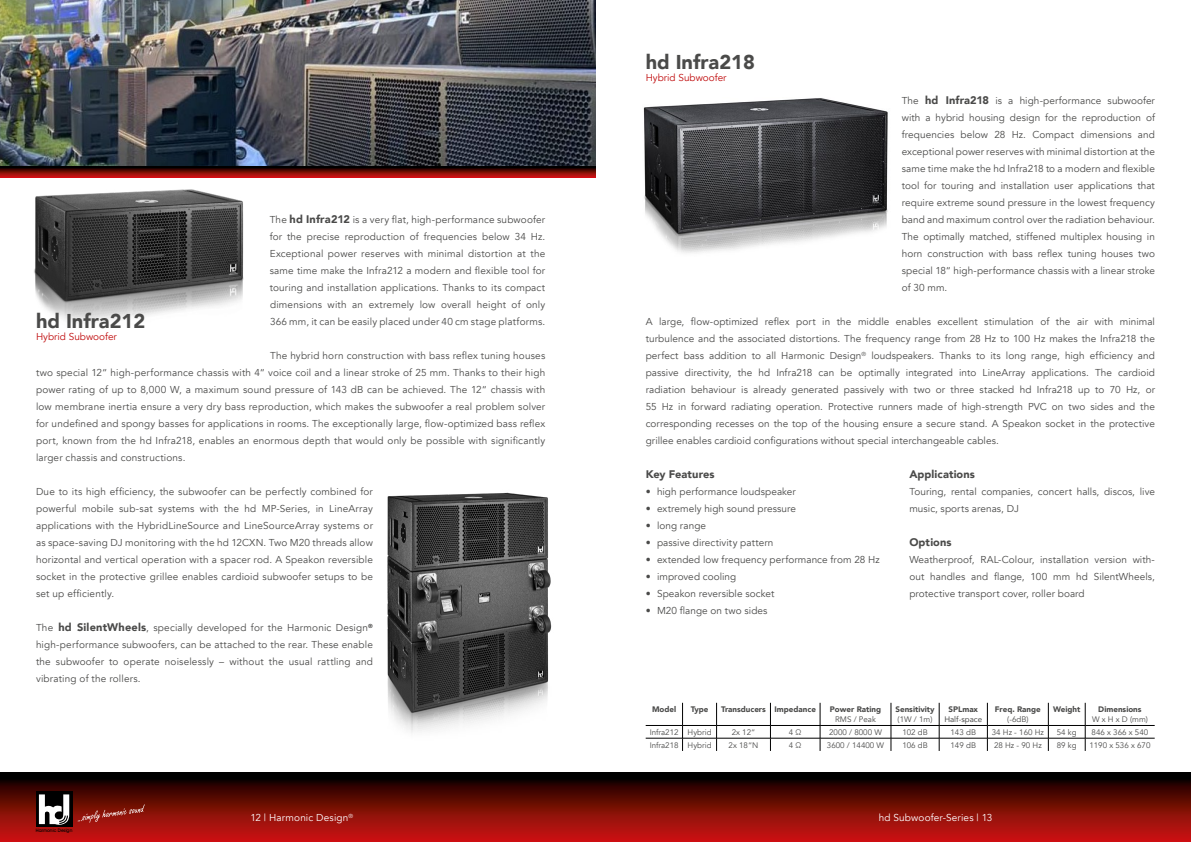
<style>
.page{position:relative;width:1191px;height:842px;background:#fff}
.page>*{position:absolute;margin:0;border:0;box-sizing:border-box;transform-origin:0 0}
.t1{font:900 20px "Avenir";color:#4a4a49}
.t2{font:900 11px "Avenir";letter-spacing:.01em;color:#4a4a49}
.t3{font:10px/17px "Avenir";letter-spacing:.01em;color:#4a4a49;text-align:justify}
.t4{font:10px "Avenir";letter-spacing:.015em;color:#fff}
.t5{font:10px "Avenir";color:#c00d0e}
.t6{font:8px "Avenir";color:#4a4a49}
.t7{font:900 8px "Avenir";color:#4a4a49}
.t8{font:8px "Avenir";color:#4a4a49}
.t9{font:500 4.7px "Avant Garde IT Cby BT";color:#000}
.s1{font-weight:900;font-size:11px}
</style>
<div class="page">
<svg style="left:0;top:772px;width:1191px;height:70px;background:#6c0b06"></svg>
<div style="left:36px;top:791px;width:36px;height:36px;background:linear-gradient(to bottom,#080808,#080808)"></div>
<svg style="left:39px;top:794px;width:30px;height:31px"></svg>
<svg style="left:78px;top:804px;width:67px;height:19px"></svg>
<img style="left:0;top:0;width:595px;height:167px">
<svg style="left:0;top:167px;width:595px;height:11px;background:#760b07"></svg>
<img style="left:34px;top:189px;width:209px;height:133px">
<img style="left:387px;top:492px;width:165px;height:241px">
<img style="left:643px;top:98px;width:245px;height:155px">
<svg style="left:682px;top:703px;width:1px;height:48px"></svg>
<svg style="left:716px;top:703px;width:1px;height:48px"></svg>
<svg style="left:770px;top:703px;width:1px;height:48px"></svg>
<svg style="left:820px;top:703px;width:1px;height:48px"></svg>
<svg style="left:890px;top:703px;width:1px;height:48px"></svg>
<svg style="left:939px;top:703px;width:1px;height:48px"></svg>
<svg style="left:987px;top:703px;width:1px;height:48px"></svg>
<svg style="left:1048px;top:703px;width:1px;height:48px"></svg>
<svg style="left:1085px;top:703px;width:1px;height:48px"></svg>
<hr style="left:645px;top:738px;width:37px;height:1px;background:#000">
<hr style="left:682px;top:738px;width:34px;height:1px;background:#000">
<hr style="left:716px;top:738px;width:54px;height:1px;background:#000">
<hr style="left:770px;top:738px;width:50px;height:1px;background:#000">
<hr style="left:820px;top:738px;width:71px;height:1px;background:#000">
<hr style="left:891px;top:738px;width:48px;height:1px;background:#000">
<hr style="left:939px;top:738px;width:48px;height:1px;background:#000">
<hr style="left:987px;top:738px;width:61px;height:1px;background:#000">
<hr style="left:1048px;top:738px;width:37px;height:1px;background:#000">
<hr style="left:1085px;top:738px;width:69px;height:1px;background:#000">
<hr style="left:645px;top:725px;width:37px;height:1px;background:#000">
<hr style="left:682px;top:725px;width:34px;height:1px;background:#000">
<hr style="left:716px;top:725px;width:54px;height:1px;background:#000">
<hr style="left:770px;top:725px;width:50px;height:1px;background:#000">
<hr style="left:820px;top:725px;width:71px;height:1px;background:#000">
<hr style="left:891px;top:725px;width:48px;height:1px;background:#000">
<hr style="left:939px;top:725px;width:48px;height:1px;background:#000">
<hr style="left:987px;top:725px;width:61px;height:1px;background:#000">
<hr style="left:1048px;top:725px;width:37px;height:1px;background:#000">
<hr style="left:1085px;top:725px;width:69px;height:1px;background:#000">
<p class="t3" style="left:270px;top:211px;width:277px">The <span class="s1">hd Infra212</span> is a very flat, high-performance subwoofer for the precise reproduction of frequencies below 34 Hz.<br>Exceptional power reserves with minimal distortion at the same time make the Infra212 a modern and flexible tool for touring and installation applications. Thanks to its compact dimensions with an extremely low overall height of only 366 mm, it can be easily placed under 40 cm stage platforms.</p>
<p class="t3" style="left:36px;top:347px;width:511px;text-indent:234px">The hybrid horn construction with bass reflex tuning houses two special 12“ high-performance chassis with 4“ voice coil and a linear stroke of 25 mm. Thanks to their high power rating of up to 8,000 W, a maximum sound pressure of 143 dB can be achieved. The 12“ chassis with low membrane inertia ensure a very dry bass reproduction, which makes the subwoofer a real problem solver for undefined and spongy basses for applications in rooms. The exceptionally large, flow-optimized bass reflex port, known from the hd Infra218, enables an enormous depth that would only be possible with significantly larger chassis and constructions.</p>
<p class="t3" style="left:36px;top:483px;width:338px">Due to its high efficiency, the subwoofer can be perfectly combined for powerful mobile sub-sat systems with the hd MP-Series, in LineArray applications with the HybridLineSource and LineSourceArray systems or as space-saving DJ monitoring with the hd 12CXN. Two M20 threads allow horizontal and vertical operation with a spacer rod. A Speakon reversible socket in the protective grillee enables cardioid subwoofer setups to be set up efficiently.</p>
<p class="t3" style="left:36px;top:619px;width:338px">The <span class="s1">hd SilentWheels</span>, specially developed for the Harmonic Design<sup>® </sup>high-performance subwoofers, can be attached to the rear. These enable the subwoofer to operate noiselessly – without the usual rattling and vibrating of the rollers.</p>
<h1 class="t1" style="left:36px;top:304px;width:111px">hd Infra212</h1>
<p class="t5" style="left:36px;top:331px;width:82px">Hybrid Subwoofer</p>
<p class="t9" style="left:36px;top:828px;width:38px">Harmonic Design</p>
<p class="t4" style="left:250px;top:812px;width:104px">12 | Harmonic Design<sup>®</sup></p>
<h1 class="t1" style="left:645px;top:45px;width:111px">hd Infra218</h1>
<p class="t5" style="left:645px;top:72px;width:82px">Hybrid Subwoofer</p>
<p class="t3" style="left:901px;top:92px;width:255px">The <span class="s1">hd Infra218</span> is a high-performance subwoofer with a hybrid housing design for the reproduction of frequencies below 28 Hz. Compact dimensions and exceptional power reserves with minimal distortion at the same time make the hd Infra218 to a modern and flexible tool for touring and installation user applications that require extreme sound pressure in the lowest frequency band and maximum control over the radiation behaviour.<br>The optimally matched, stiffened multiplex housing in horn construction with bass reflex tuning houses two special 18“ high-performance chassis with a linear stroke of 30 mm.</p>
<p class="t3" style="left:645px;top:313px;width:511px">A large, flow-optimized reflex port in the middle enables excellent stimulation of the air with minimal turbulence and the associated distortions. The frequency range from 28 Hz to 100 Hz makes the Infra218 the perfect bass addition to all Harmonic Design<sup>®</sup> loudspeakers. Thanks to its long range, high efficiency and passive directivity, the hd Infra218 can be optimally integrated into LineArray applications. The cardioid radiation behaviour is already generated passively with two or three stacked hd Infra218 up to 70 Hz, or 55 Hz in forward radiating operation. Protective runners made of high-strength PVC on two sides and the corresponding recesses on the top of the housing ensure a secure stand. A Speakon socket in the protective grillee enables cardioid configurations without special interchangeable cables.</p>
<p class="t2" style="left:645px;top:465px;width:71px">Key Features</p>
<p class="t3" style="left:645px;top:483px;width:152px">• high performance loudspeaker</p>
<p class="t3" style="left:645px;top:500px;width:152px">• extremely high sound pressure</p>
<p class="t3" style="left:645px;top:517px;width:62px">• long range</p>
<p class="t3" style="left:645px;top:534px;width:129px">• passive directivity pattern</p>
<p class="t3" style="left:645px;top:551px;width:235px">• extended low frequency performance from 28 Hz</p>
<p class="t3" style="left:645px;top:568px;width:92px">• improved cooling</p>
<p class="t3" style="left:645px;top:585px;width:130px">• Speakon reversible socket</p>
<p class="t3" style="left:645px;top:602px;width:123px">• M20 flange on two sides</p>
<p class="t2" style="left:909px;top:465px;width:67px">Applications</p>
<p class="t3" style="left:909px;top:483px;width:247px">Touring, rental companies, concert halls, discos, live music, sports arenas, DJ</p>
<p class="t2" style="left:909px;top:533px;width:44px">Options</p>
<p class="t3" style="left:909px;top:551px;width:247px">Weatherproof, RAL-Colour, installation version with&shy;out handles and flange, 100 mm hd SilentWheels, protective transport cover, roller board</p>
<p class="t7" style="left:652px;top:702px;width:26px">Model</p>
<p class="t7" style="left:690px;top:702px;width:19px">Type</p>
<p class="t7" style="left:721px;top:702px;width:96px">Transducers Impedance</p>
<p class="t7" style="left:830px;top:702px;width:53px">Power Rating</p>
<p class="t6" style="left:835px;top:714px;width:42px">RMS / Peak</p>
<p class="t7" style="left:895px;top:702px;width:41px">Sensitivity</p>
<p class="t6" style="left:897px;top:714px;width:36px">(1W / 1m)</p>
<p class="t7" style="left:948px;top:702px;width:31px">SPLmax</p>
<p class="t8" style="left:944px;top:713px;width:39px">Half-space</p>
<p class="t7" style="left:995px;top:702px;width:47px">Freq. Range</p>
<p class="t6" style="left:1007px;top:714px;width:23px">(-6dB)</p>
<p class="t7" style="left:1053px;top:702px;width:29px">Weight</p>
<p class="t7" style="left:1098px;top:702px;width:45px">Dimensions</p>
<p class="t6" style="left:1092px;top:714px;width:57px">W x H x D (mm)</p>
<p class="t6" style="left:649px;top:727px;width:63px">Infra212 Hybrid</p>
<p class="t6" style="left:731px;top:727px;width:25px">2x 12“</p>
<p class="t6" style="left:789px;top:727px;width:14px">4 Ω</p>
<p class="t6" style="left:829px;top:727px;width:54px">2000 / 8000 W</p>
<p class="t6" style="left:902px;top:727px;width:27px">102 dB</p>
<p class="t6" style="left:950px;top:727px;width:27px">143 dB</p>
<p class="t6" style="left:991px;top:727px;width:54px">34 Hz - 160 Hz</p>
<p class="t6" style="left:1056px;top:727px;width:21px">54 kg</p>
<p class="t6" style="left:1091px;top:727px;width:58px">846 x 366 x 540</p>
<p class="t6" style="left:649px;top:740px;width:63px">Infra218 Hybrid</p>
<p class="t6" style="left:728px;top:740px;width:31px">2x 18“N</p>
<p class="t6" style="left:789px;top:740px;width:14px">4 Ω</p>
<p class="t6" style="left:827px;top:740px;width:59px">3600 / 14400 W</p>
<p class="t6" style="left:902px;top:740px;width:27px">106 dB</p>
<p class="t6" style="left:950px;top:740px;width:27px">149 dB</p>
<p class="t6" style="left:994px;top:740px;width:49px">28 Hz - 90 Hz</p>
<p class="t6" style="left:1056px;top:740px;width:21px">89 kg</p>
<p class="t6" style="left:1089px;top:740px;width:63px">1190 x 536 x 670</p>
<p class="t4" style="left:878px;top:812px;width:115px">hd Subwoofer-Series | 13</p>
</div>
